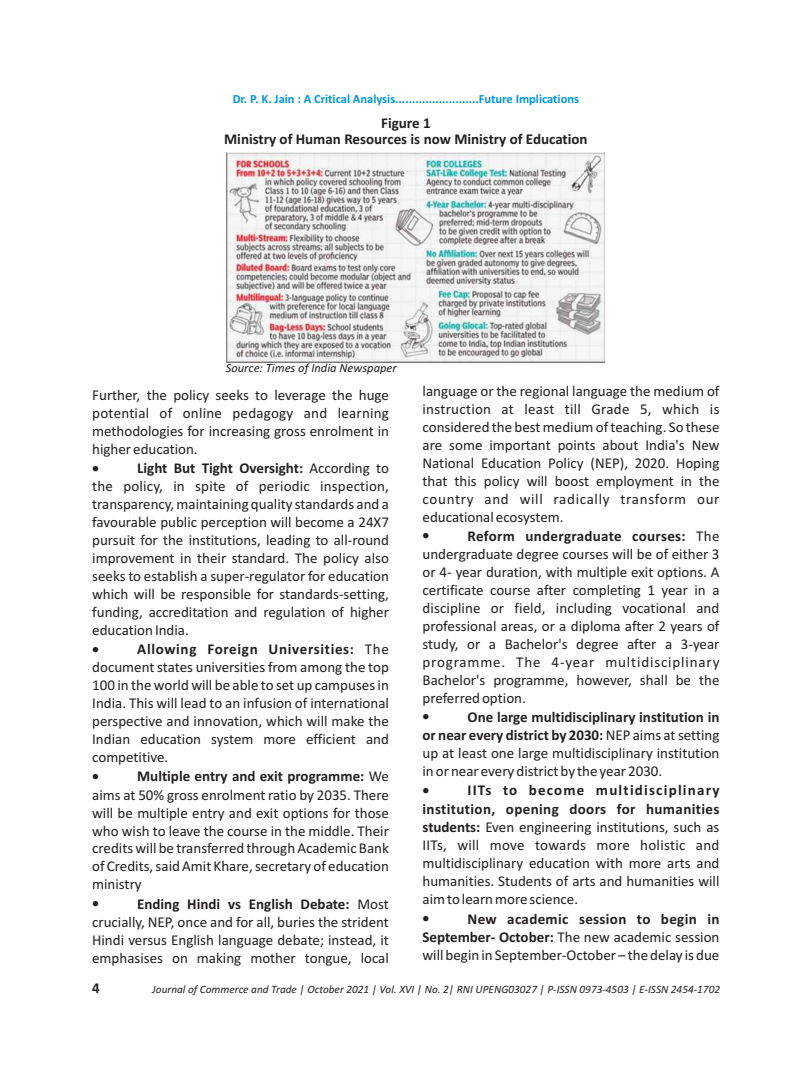
<style>
.page{position:relative;width:810px;height:1080px;background:#fff}
.page>*{position:absolute;margin:0;border:0;box-sizing:border-box;transform-origin:0 0}
.t1{font:15px/18px "Calibri";color:#231f20;text-align:justify}
.t2{font:700 15px/15.8px "Calibri";color:#231f20;text-align:center}
.t3{font:15px "Symbol";color:#231f20}
.t4{font:700 12.5px "Calibri";color:#0095d9}
.t5{font:italic 12.5px "Calibri";color:#231f20}
.t6{font:italic 11.25px "Calibri";color:#231f20}
.s1{font-weight:700}
</style>
<div class="page">
<img style="left:226px;top:153px;width:378px;height:210px">
<p class="t4" style="left:233px;top:93px;width:348px">Dr. P. K. Jain : A Critical Analysis.........................Future Implications</p>
<p class="t2" style="left:224px;top:117px;width:365px">Figure 1<br>Ministry of Human Resources is now Ministry of Education</p>
<p class="t5" style="left:226px;top:363px;width:173px">Source: Times of India Newspaper</p>
<p class="t1" style="left:92px;top:387px;width:298px">Further, the policy seeks to leverage the huge potential of online pedagogy and learning methodologies for increasing gross enrolment in higher education.</p>
<p class="t3" style="left:92px;top:462px;width:8px">•</p>
<p class="t1" style="left:92px;top:460px;width:298px;text-indent:45px"><span class="s1">Light But Tight Oversight:</span> According to the policy, in spite of periodic inspection, transparency, maintaining quality standards and a favourable public perception will become a 24X7 pursuit for the institutions, leading to all-round improvement in their standard. The policy also seeks to establish a super-regulator for education which will be responsible for standards-setting, funding, accreditation and regulation of higher education India.</p>
<p class="t3" style="left:92px;top:643px;width:8px">•</p>
<p class="t1" style="left:92px;top:641px;width:298px;text-indent:45px"><span class="s1">Allowing Foreign Universities:</span> The document states universities from among the top 100 in the world will be able to set up campuses in India. This will lead to an infusion of international perspective and innovation, which will make the Indian education system more efficient and competitive.</p>
<p class="t3" style="left:92px;top:770px;width:8px">•</p>
<p class="t1" style="left:92px;top:769px;width:298px;text-indent:45px"><span class="s1">Multiple entry and exit programme:</span> We aims at 50% gross enrolment ratio by 2035. There will be multiple entry and exit options for those who wish to leave the course in the middle. Their credits will be transferred through Academic Bank of Credits, said Amit Khare, secretary of education ministry</p>
<p class="t3" style="left:92px;top:897px;width:8px">•</p>
<p class="t1" style="left:92px;top:896px;width:298px;text-indent:45px"><span class="s1">Ending Hindi vs English Debate:</span> Most crucially, NEP, once and for all, buries the strident Hindi versus English language debate; instead, it emphasises on making mother tongue, local</p>
<p class="t1" style="left:423px;top:383px;width:298px">language or the regional language the medium of instruction at least till Grade 5, which is considered the best medium of teaching. So these are some important points about India's New National Education Policy (NEP), 2020. Hoping that this policy will boost employment in the country and will radically transform our educational ecosystem.</p>
<p class="t3" style="left:423px;top:530px;width:8px">•</p>
<p class="t1" style="left:423px;top:528px;width:298px;text-indent:45px"><span class="s1">Reform undergraduate courses:</span> The undergraduate degree courses will be of either 3 or 4- year duration, with multiple exit options. A certificate course after completing 1 year in a discipline or field, including vocational and professional areas, or a diploma after 2 years of study, or a Bachelor's degree after a 3-year programme. The 4-year multidisciplinary Bachelor's programme, however, shall be the preferred option.</p>
<p class="t3" style="left:423px;top:711px;width:8px">•</p>
<p class="t1" style="left:423px;top:709px;width:298px;text-indent:45px"><span class="s1">One large multidisciplinary institution in or near every district by 2030:</span> NEP aims at setting up at least one large multidisciplinary institution in or near every district by the year 2030.</p>
<p class="t3" style="left:423px;top:784px;width:8px">•</p>
<p class="t1" style="left:423px;top:783px;width:298px;text-indent:45px"><span class="s1">IITs to become multidisciplinary institution, opening doors for humanities students:</span> Even engineering institutions, such as IITs, will move towards more holistic and multidisciplinary education with more arts and humanities. Students of arts and humanities will aim to learn more science.</p>
<p class="t3" style="left:423px;top:912px;width:8px">•</p>
<p class="t1" style="left:422px;top:911px;width:298px;text-indent:45px"><span class="s1">New academic session to begin in September- October:</span> The new academic session will begin in September-October – the delay is due</p>
<p class="t2" style="left:92px;top:981px;width:9px">4</p>
<p class="t6" style="left:152px;top:985px;width:569px">Journal of Commerce and Trade | October 2021 | Vol. XVI | No. 2| RNI UPENG03027 | P-ISSN 0973-4503 | E-ISSN 2454-1702</p>
</div>
